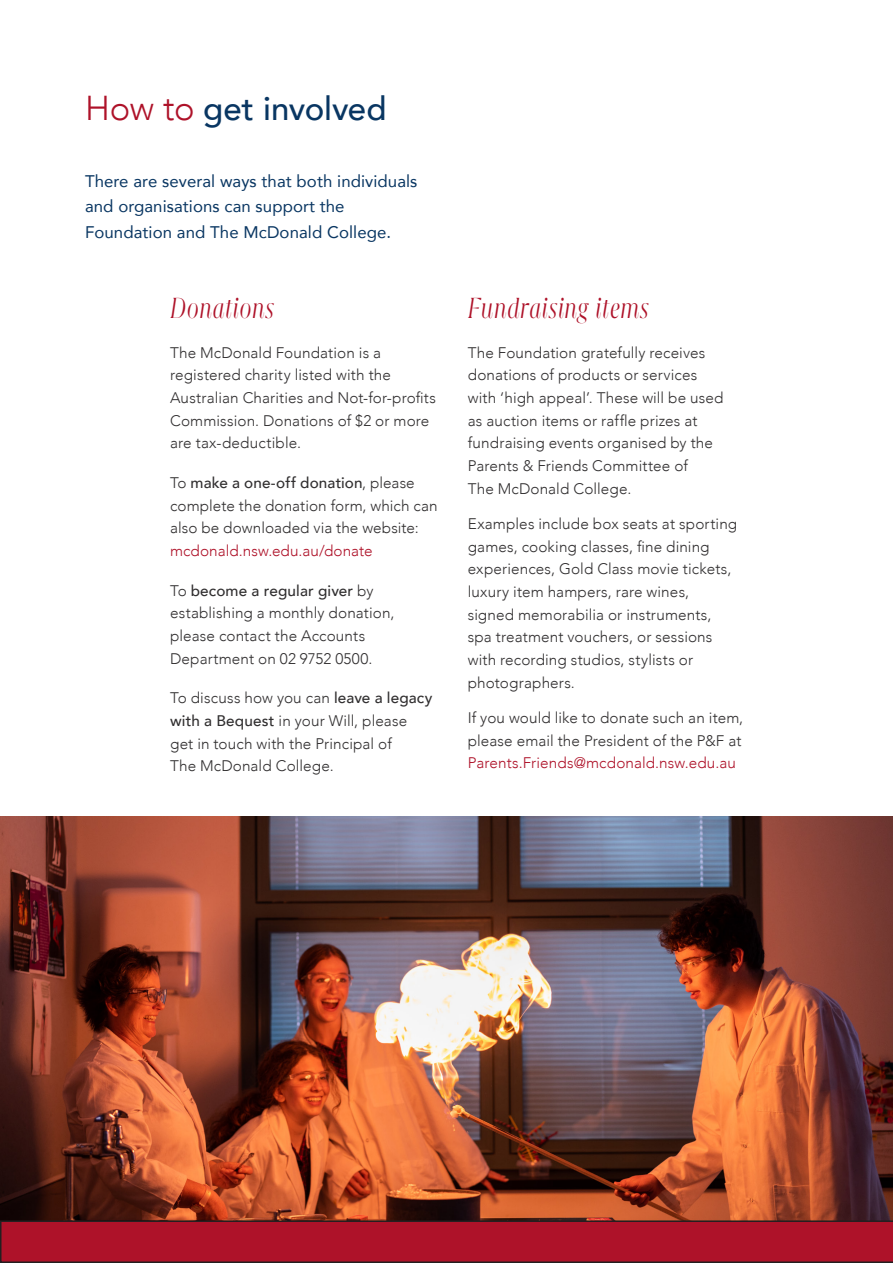
<style>
.page{position:relative;width:893px;height:1263px;background:#fff}
.page>*{position:absolute;margin:0;border:0;box-sizing:border-box;transform-origin:0 0}
.t1{font:italic 300 33.6px "Grifo L";letter-spacing:.02em;color:#ae1229;scale:.85 1}
.Headline{font:500 33px "Avenir";letter-spacing:-.005em;color:#093662}
.t2{font:16.8px/25.5px "Avenir";letter-spacing:.005em;color:#093662}
.Body_copy{font:300 15.3px/22.6px "Avenir";letter-spacing:.01em;color:#312f30}
.s1{font-weight:300;font-size:34.5px;color:#ae1229}
.s2{font-weight:500}
.s3{color:#ae1229}
</style>
<div class="page">
<img style="left:0;top:816px;width:893px;height:404px">
<svg style="left:0;top:1220px;width:893px;height:43px;background:#a31328"></svg>
<p class="Headline" style="left:85px;top:80px;width:303px"><span class="s1">How to</span> get involved</p>
<h3 class="t2" style="left:85px;top:168px;width:334px">There are several ways that both individuals and organisations can support the<br>Foundation and The McDonald College.</h3>
<h1 class="t1" style="left:170px;top:291px;width:124px">Donations</h1>
<p class="Body_copy" style="left:170px;top:341px;width:267px">The McDonald Foundation is a registered charity listed with the<br>Australian Charities and Not-for-profits<br>Commission. Donations of $2 or more are tax-deductible.</p>
<p class="Body_copy" style="left:170px;top:471px;width:269px">To <span class="s2">make a one-off donation</span>, please complete the donation form, which can also be downloaded via the website: <span class="s3">mcdonald.nsw.edu.au/donate</span></p>
<p class="Body_copy" style="left:170px;top:579px;width:226px">To <span class="s2">become a regular giver</span> by establishing a monthly donation, please contact the Accounts<br>Department on 02 9752 0500.</p>
<p class="Body_copy" style="left:170px;top:687px;width:264px">To discuss how you can <span class="s2">leave a legacy with a Bequest</span> in your Will, please get in touch with the Principal of<br>The McDonald College.</p>
<h1 class="t1" style="left:468px;top:291px;width:215px">Fundraising items</h1>
<p class="Body_copy" style="left:468px;top:341px;width:257px">The Foundation gratefully receives donations of products or services with ‘high appeal’. These will be used as auction items or raffle prizes at fundraising events organised by the Parents &amp; Friends Committee of<br>The McDonald College.</p>
<p class="Body_copy" style="left:468px;top:512px;width:271px">Examples include box seats at sporting games, cooking classes, fine dining experiences, Gold Class movie tickets, luxury item hampers, rare wines, signed memorabilia or instruments, spa treatment vouchers, or sessions with recording studios, stylists or photographers.</p>
<p class="Body_copy" style="left:468px;top:706px;width:277px;text-align:justify">If you would like to donate such an item, please email the President of the P&amp;F at <span class="s3">Parents.Friends@mcdonald.nsw.edu.au</span></p>
</div>
